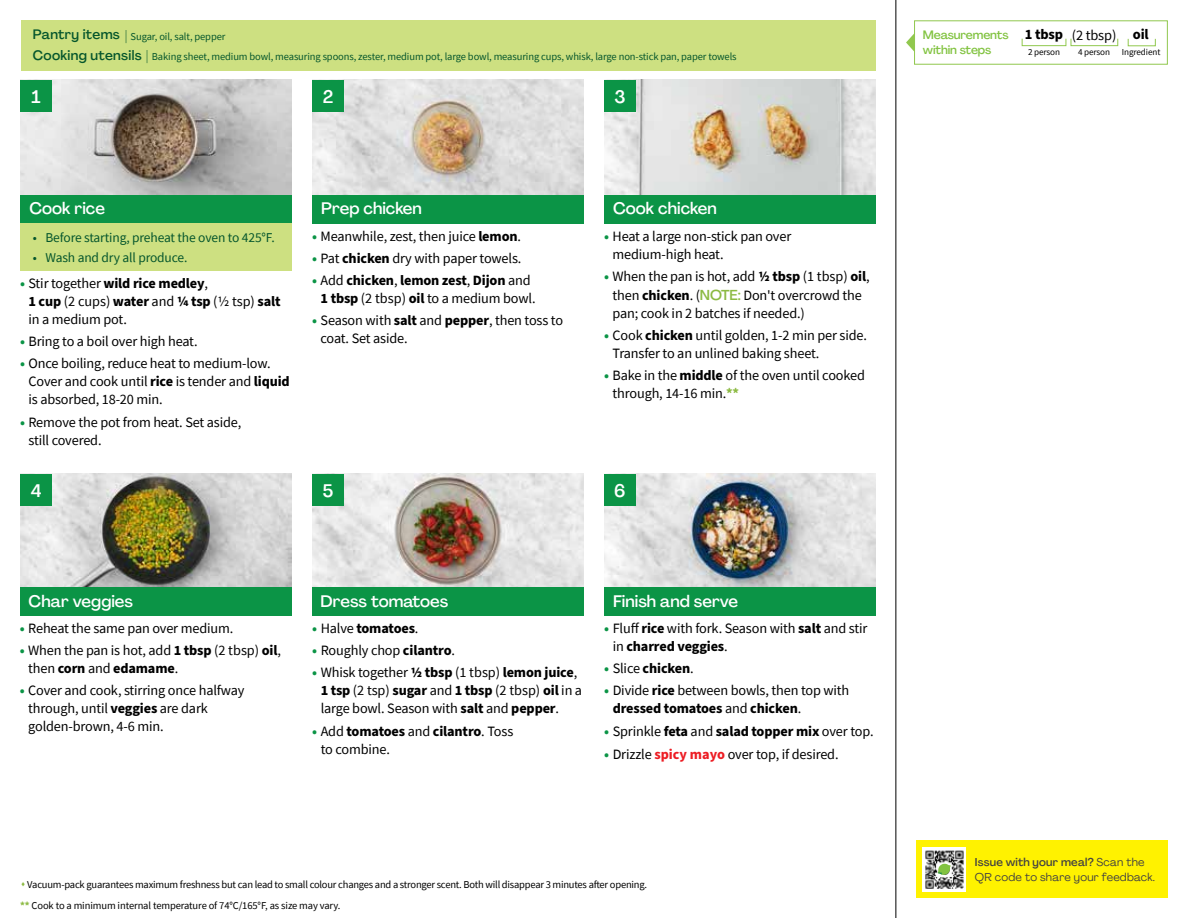
<style>
.page{position:relative;width:1188px;height:918px;background:#fff}
.page>*{position:absolute;margin:0;border:0;box-sizing:border-box;transform-origin:0 0}
.t1{font:500 18px "Agrandir";color:#fff}
.t2{font:500 16.5px "Agrandir";color:#fff}
.t3{font:700 14.4px "Source Sans Pro";letter-spacing:-.01em;color:#000}
.t4{font:14.25px/18px "Source Sans Pro";letter-spacing:-.01em;color:#000}
.t5{font:700 14.25px "Source Sans Pro";letter-spacing:-.01em;color:#000}
.t6{font:13.5px "Source Sans Pro";letter-spacing:-.01em;color:#05562c}
.t7{font:500 13.5px "Agrandir";letter-spacing:.025em;color:#05562c}
.t8{font:500 12px/15.8px "Agrandir";letter-spacing:-.01em;color:#82c341}
.t9{font:11.25px/15px "Agrandir";letter-spacing:.02em;color:#414042}
.t10{font:10.5px/20.7px "Source Sans Pro";letter-spacing:-.02em;color:#000}
.t11{font:10.5px "Source Sans Pro";letter-spacing:-.01em;color:#05562c}
.t12{font:9.15px "Source Sans Pro";letter-spacing:-.01em;color:#000}
.s1{font-family:"Agrandir";font-weight:500;font-size:13.5px}
.s2{font-weight:700;color:#0b9446}
.s3{font-weight:700}
.s4{font-family:"Agrandir";font-weight:500;color:#8cba42}
.s5{font-weight:700;color:#8cba42}
.s6{color:#0b9446}
.s7{font-weight:400}
.s8{font-weight:700;color:#ed1d24}
.s9{color:#8cba42}
.s10{font-weight:500}
</style>
<div class="page">
<img style="left:20px;top:474px;width:272px;height:113px">
<img style="left:312px;top:474px;width:272px;height:113px">
<img style="left:604px;top:473px;width:272px;height:114px">
<img style="left:20px;top:80px;width:272px;height:115px">
<img style="left:312px;top:80px;width:272px;height:115px">
<img style="left:604px;top:80px;width:272px;height:115px">
<div style="left:312px;top:195px;width:272px;height:29px;background:#0b9446"></div>
<div style="left:20px;top:195px;width:272px;height:29px;background:#0b9446"></div>
<div style="left:20px;top:587px;width:272px;height:29px;background:#0b9446"></div>
<div style="left:312px;top:587px;width:272px;height:29px;background:#0b9446"></div>
<div style="left:604px;top:587px;width:272px;height:29px;background:#0b9446"></div>
<div style="left:604px;top:195px;width:272px;height:29px;background:#0b9446"></div>
<div style="left:21px;top:20px;width:855px;height:51px;background:#cde081"></div>
<div style="left:20px;top:224px;width:272px;height:47px;background:#cde081"></div>
<hr style="left:896px;top:0;width:1px;height:918px;background:#000">
<div style="left:20px;top:474px;width:32px;height:32px;background:#0b9446"></div>
<div style="left:20px;top:80px;width:32px;height:32px;background:#0b9446"></div>
<div style="left:312px;top:474px;width:32px;height:32px;background:#0b9446"></div>
<div style="left:312px;top:80px;width:32px;height:32px;background:#0b9446"></div>
<div style="left:604px;top:474px;width:32px;height:32px;background:#0b9446"></div>
<div style="left:604px;top:80px;width:32px;height:32px;background:#0b9446"></div>
<div style="left:914px;top:20px;width:254px;height:45px;border:1px solid #91c84e"></div>
<div style="left:1022px;top:38px;width:44px;height:8px;border:1px solid #91c84e"></div>
<div style="left:1071px;top:38px;width:47px;height:8px;border:1px solid #91c84e"></div>
<div style="left:1128px;top:38px;width:28px;height:8px;border:1px solid #91c84e"></div>
<svg style="left:906px;top:33px;width:9px;height:19px"></svg>
<div style="left:916px;top:840px;width:252px;height:58px;background:#fff200"></div>
<img style="left:923px;top:847px;width:43px;height:45px">
<svg style="left:938px;top:864px;width:13px;height:11px"></svg>
<p class="t11" style="left:33px;top:30px;width:194px"><span class="s1">Pantry items |</span> Sugar, oil, salt, pepper</p>
<p class="t7" style="left:33px;top:47px;width:110px">Cooking utensils</p>
<p class="t11" style="left:146px;top:50px;width:592px"><span class="s1">|</span> Baking sheet, medium bowl, measuring spoons, zester, medium pot, large bowl, measuring cups, whisk, large non-stick pan, paper towels</p>
<p class="t1" style="left:32px;top:86px;width:11px">1</p>
<p class="t1" style="left:323px;top:86px;width:12px">2</p>
<p class="t1" style="left:614px;top:85px;width:13px">3</p>
<p class="t2" style="left:29px;top:198px;width:77px">Cook rice</p>
<p class="t2" style="left:321px;top:198px;width:102px">Prep chicken</p>
<p class="t2" style="left:613px;top:198px;width:105px">Cook chicken</p>
<p class="t6" style="left:33px;top:229px;width:244px">• Before starting, preheat the oven to 425°F.</p>
<p class="t6" style="left:33px;top:249px;width:156px">• Wash and dry all produce.</p>
<p class="t4" style="left:29px;top:274px;width:254px;text-indent:-9px"><span class="s2">•</span> Stir together <span class="s3">wild rice medley</span>,<br><span class="s3">1 cup</span> (2 cups) <span class="s3">water</span> and <span class="s3">1/4 tsp</span> (1/2 tsp) <span class="s3">salt </span>in a medium pot.</p>
<p class="t4" style="left:20px;top:332px;width:179px"><span class="s2">•</span> Bring to a boil over high heat.</p>
<p class="t4" style="left:29px;top:355px;width:263px;text-indent:-9px"><span class="s2">•</span> Once boiling, reduce heat to medium-low.<br>Cover and cook until <span class="s3">rice</span> is tender and <span class="s3">liquid </span>is absorbed, 18-20 min.</p>
<p class="t4" style="left:29px;top:413px;width:214px;text-indent:-9px"><span class="s2">•</span> Remove the pot from heat. Set aside, still covered.</p>
<p class="t4" style="left:312px;top:227px;width:211px"><span class="s2">•</span> Meanwhile, zest, then juice <span class="s3">lemon</span>.</p>
<p class="t4" style="left:312px;top:249px;width:211px"><span class="s2">•</span> Pat <span class="s3">chicken</span> dry with paper towels.</p>
<p class="t4" style="left:312px;top:271px;width:225px;text-align:center"><span class="s2">•</span> Add <span class="s3">chicken</span>, <span class="s3">lemon zest</span>, <span class="s3">Dijon</span> and<br><span class="s3">1 tbsp</span> (2 tbsp) <span class="s3">oil</span> to a medium bowl.</p>
<p class="t4" style="left:321px;top:312px;width:244px;text-indent:-9px"><span class="s2">•</span> Season with <span class="s3">salt</span> and <span class="s3">pepper</span>, then toss to coat. Set aside.</p>
<p class="t4" style="left:613px;top:227px;width:180px;text-indent:-9px"><span class="s2">•</span> Heat a large non-stick pan over medium-high heat.</p>
<p class="t4" style="left:613px;top:267px;width:259px;line-height:18.5px;text-indent:-9px"><span class="s2">•</span> When the pan is hot, add <span class="s3">1/2 tbsp</span> (1 tbsp) <span class="s3">oil</span>, then <span class="s3">chicken</span>. (<span class="s4">NOTE:</span> Don't overcrowd the pan; cook in 2 batches if needed.)</p>
<p class="t4" style="left:613px;top:326px;width:256px;text-indent:-9px"><span class="s2">•</span> Cook <span class="s3">chicken</span> until golden, 1-2 min per side.<br>Transfer to an unlined baking sheet.</p>
<p class="t4" style="left:613px;top:367px;width:254px;text-indent:-9px"><span class="s2">•</span> Bake in the <span class="s3">middle</span> of the oven until cooked through, 14-16 min.<span class="s5">**</span></p>
<p class="t1" style="left:31px;top:479px;width:12px">4</p>
<p class="t1" style="left:323px;top:479px;width:12px">5</p>
<p class="t1" style="left:614px;top:479px;width:13px">6</p>
<p class="t2" style="left:29px;top:591px;width:106px">Char veggies</p>
<p class="t2" style="left:321px;top:591px;width:129px">Dress tomatoes</p>
<p class="t2" style="left:613px;top:591px;width:127px">Finish and serve</p>
<p class="t4" style="left:20px;top:619px;width:215px"><span class="s2">•</span> Reheat the same pan over medium.</p>
<p class="t4" style="left:28px;top:641px;width:254px;text-indent:-9px"><span class="s2">•</span> When the pan is hot, add <span class="s3">1 tbsp</span> (2 tbsp) <span class="s3">oil</span>, then <span class="s3">corn</span> and <span class="s3">edamame</span>.</p>
<p class="t4" style="left:28px;top:682px;width:218px;text-indent:-9px"><span class="s2">•</span> Cover and cook, stirring once halfway through, until <span class="s3">veggies</span> are dark golden-brown, 4-6 min.</p>
<p class="t5" style="left:312px;top:619px;width:108px"><span class="s6">•</span> <span class="s7">Halve</span> tomatoes<span class="s7">.</span></p>
<p class="t4" style="left:312px;top:641px;width:144px"><span class="s2">•</span> Roughly chop <span class="s3">cilantro</span>.</p>
<p class="t4" style="left:321px;top:664px;width:263px;text-indent:-9px"><span class="s2">•</span> Whisk together <span class="s3">1/2 tbsp</span> (1 tbsp) <span class="s3">lemon juice</span>,<br><span class="s3">1 tsp</span> (2 tsp) <span class="s3">sugar</span> and <span class="s3">1 tbsp</span> (2 tbsp) <span class="s3">oil</span> in a large bowl. Season with <span class="s3">salt</span> and <span class="s3">pepper</span>.</p>
<p class="t4" style="left:321px;top:722px;width:194px;text-indent:-9px"><span class="s2">•</span> Add <span class="s3">tomatoes</span> and <span class="s3">cilantro</span>. Toss to combine.</p>
<p class="t4" style="left:613px;top:619px;width:256px;text-indent:-9px"><span class="s2">•</span> Fluff <span class="s3">rice</span> with fork. Season with <span class="s3">salt</span> and stir in <span class="s3">charred veggies</span>.</p>
<p class="t5" style="left:604px;top:659px;width:91px"><span class="s6">•</span> <span class="s7">Slice</span> chicken<span class="s7">.</span></p>
<p class="t4" style="left:613px;top:682px;width:238px;text-indent:-9px"><span class="s2">•</span> Divide <span class="s3">rice</span> between bowls, then top with <span class="s3">dressed tomatoes</span> and <span class="s3">chicken</span>.</p>
<p class="t4" style="left:604px;top:722px;width:271px"><span class="s2">•</span> Sprinkle <span class="s3">feta</span> and <span class="s3">salad topper mix</span> over top.</p>
<p class="t4" style="left:604px;top:745px;width:236px"><span class="s2">•</span> Drizzle <span class="s8">spicy mayo</span> over top, if desired.</p>
<p class="t10" style="left:20px;top:874px;width:629px"><span class="s9">▲</span> Vacuum-pack guarantees maximum freshness but can lead to small colour changes and a stronger scent. Both will disappear 3 minutes after opening. <span class="s5">**</span> Cook to a minimum internal temperature of 74°C/165°F, as size may vary.</p>
<p class="t8" style="left:923px;top:26px;width:87px">Measurements within steps</p>
<p class="t3" style="left:1025px;top:25px;width:125px">1 tbsp <span class="s7">(2 tbsp)</span> oil</p>
<p class="t12" style="left:1028px;top:47px;width:34px">2 person</p>
<p class="t12" style="left:1078px;top:47px;width:34px">4 person</p>
<p class="t12" style="left:1122px;top:47px;width:40px">Ingredient</p>
<p class="t9" style="left:975px;top:855px;width:182px"><span class="s10">Issue with your meal?</span> Scan the<br>QR code to share your feedback.</p>
</div>
